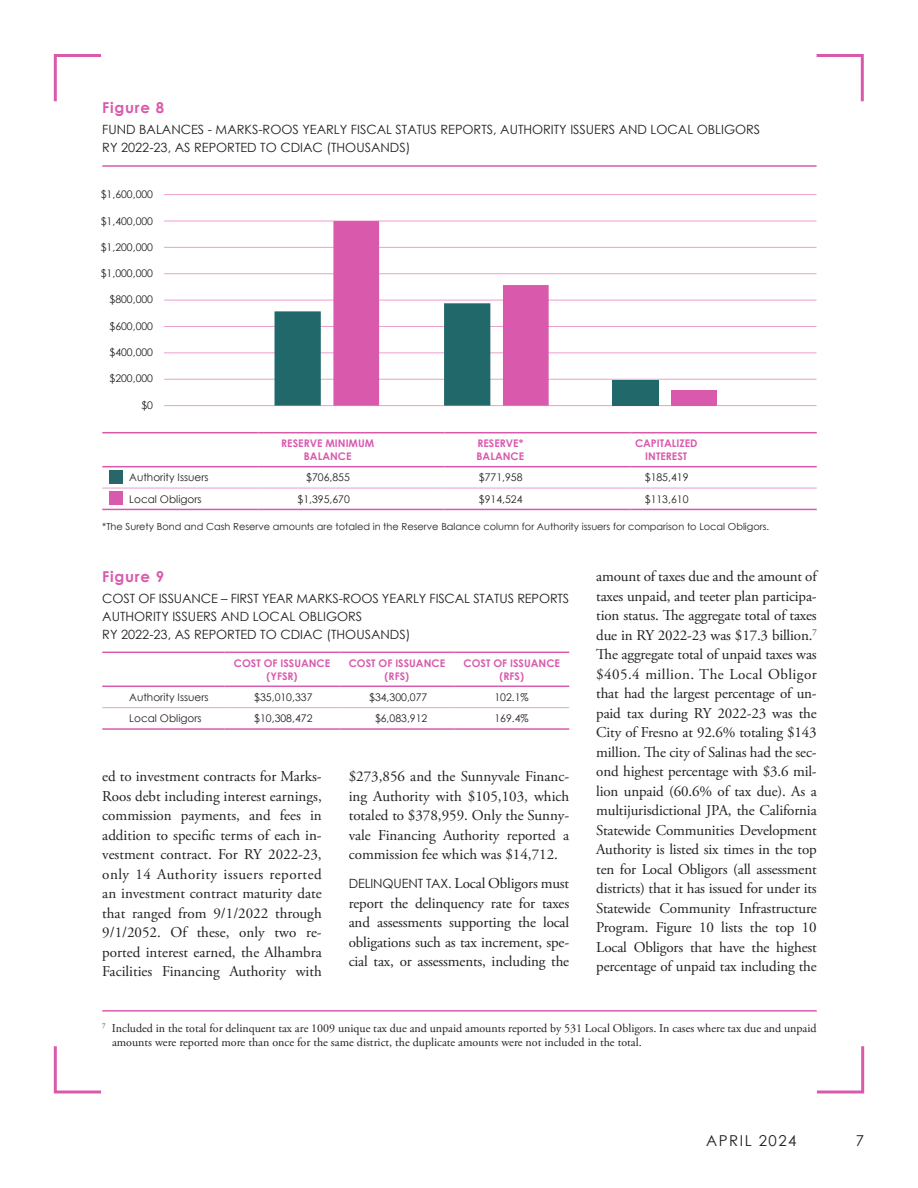
<style>
.page{position:relative;width:918px;height:1188px;background:#fff}
.page>*{position:absolute;margin:0;border:0;box-sizing:border-box;transform-origin:0 0}
.M_Body{font:15px/19.5px "Adobe Garamond Pro";color:#231f20;text-align:justify}
.M_Figure{font:700 15px "Century Gothic";letter-spacing:.05em;color:#d95aad}
.t1{font:15px "Century Gothic";letter-spacing:.1em;color:#231f20}
.M_Figure_Name{font:12.75px/18px "Century Gothic";color:#231f20}
.M_Figure_Name_w__Rule{font:12.75px/18px "Century Gothic";color:#231f20}
.M_Footnote{font:12px/14.4px "Adobe Garamond Pro";color:#231f20}
.M_Figure_Body{font:10.5px "Century Gothic";color:#231f20}
.M_Figure_Subhead_1{font:700 10.5px/12.6px "Century Gothic";color:#d95aad;text-align:center}
.M_Figure_Footnote{font:9.75px "Century Gothic";color:#231f20}
.s1{font-family:"Century Gothic";font-size:12.75px}
</style>
<div class="page">
<svg style="left:53px;top:54px;width:49px;height:48px"></svg>
<svg style="left:816px;top:1046px;width:49px;height:48px"></svg>
<svg style="left:816px;top:54px;width:48px;height:48px"></svg>
<svg style="left:53px;top:1046px;width:49px;height:48px"></svg>
<hr style="left:102px;top:165px;width:715px;height:2px;background:#d95aad">
<hr style="left:102px;top:488px;width:156px;height:1px;background:#ed9fce">
<hr style="left:258px;top:488px;width:186px;height:1px;background:#ed9fce">
<hr style="left:444px;top:488px;width:187px;height:1px;background:#ed9fce">
<hr style="left:631px;top:488px;width:186px;height:1px;background:#ed9fce">
<hr style="left:102px;top:432px;width:156px;height:1px;background:#d95aad">
<hr style="left:258px;top:432px;width:186px;height:1px;background:#d95aad">
<hr style="left:444px;top:432px;width:187px;height:1px;background:#d95aad">
<hr style="left:631px;top:432px;width:186px;height:1px;background:#d95aad">
<hr style="left:102px;top:466px;width:156px;height:1px;background:#d95aad">
<hr style="left:258px;top:466px;width:186px;height:1px;background:#d95aad">
<hr style="left:444px;top:466px;width:187px;height:1px;background:#d95aad">
<hr style="left:631px;top:466px;width:186px;height:1px;background:#d95aad">
<hr style="left:102px;top:509px;width:156px;height:1px;background:#d95aad">
<hr style="left:258px;top:509px;width:186px;height:1px;background:#d95aad">
<hr style="left:444px;top:509px;width:187px;height:1px;background:#d95aad">
<hr style="left:631px;top:509px;width:186px;height:1px;background:#d95aad">
<hr style="left:102px;top:707px;width:123px;height:1px;background:#ed9fce">
<hr style="left:225px;top:707px;width:115px;height:1px;background:#ed9fce">
<hr style="left:340px;top:707px;width:114px;height:1px;background:#ed9fce">
<hr style="left:454px;top:707px;width:115px;height:1px;background:#ed9fce">
<hr style="left:102px;top:652px;width:123px;height:1px;background:#d95aad">
<hr style="left:225px;top:652px;width:115px;height:1px;background:#d95aad">
<hr style="left:340px;top:652px;width:114px;height:1px;background:#d95aad">
<hr style="left:454px;top:652px;width:115px;height:1px;background:#d95aad">
<hr style="left:102px;top:686px;width:123px;height:1px;background:#d95aad">
<hr style="left:225px;top:686px;width:115px;height:1px;background:#d95aad">
<hr style="left:340px;top:686px;width:114px;height:1px;background:#d95aad">
<hr style="left:454px;top:686px;width:115px;height:1px;background:#d95aad">
<hr style="left:102px;top:728px;width:123px;height:2px;background:#d95aad">
<hr style="left:225px;top:728px;width:115px;height:2px;background:#d95aad">
<hr style="left:340px;top:728px;width:114px;height:2px;background:#d95aad">
<hr style="left:454px;top:728px;width:115px;height:2px;background:#d95aad">
<div style="left:109px;top:471px;width:14px;height:13px;background:#27676a"></div>
<div style="left:109px;top:492px;width:14px;height:13px;background:#d95aad"></div>
<hr style="left:164px;top:379px;width:653px;height:1px;background:#ed9fce">
<hr style="left:164px;top:405px;width:653px;height:1px;background:#ed9fce">
<hr style="left:164px;top:352px;width:653px;height:1px;background:#ed9fce">
<hr style="left:164px;top:326px;width:653px;height:1px;background:#ed9fce">
<hr style="left:164px;top:300px;width:653px;height:1px;background:#ed9fce">
<hr style="left:164px;top:247px;width:653px;height:1px;background:#ed9fce">
<hr style="left:164px;top:221px;width:653px;height:1px;background:#ed9fce">
<hr style="left:164px;top:194px;width:653px;height:1px;background:#ed9fce">
<hr style="left:164px;top:273px;width:653px;height:1px;background:#ed9fce">
<svg style="left:275px;top:221px;width:274px;height:185px"></svg>
<div style="left:612px;top:380px;width:46px;height:26px;background:#21686b"></div>
<div style="left:671px;top:390px;width:45px;height:16px;background:#d95aad"></div>
<hr style="left:102px;top:1010px;width:715px;height:2px;background:#d95aad">
<p class="M_Figure" style="left:102px;top:96px;width:63px">Figure 8</p>
<p class="M_Figure_Name_w__Rule" style="left:102px;top:120px;width:660px">FUND BALANCES - MARKS-ROOS YEARLY FISCAL STATUS REPORTS, AUTHORITY ISSUERS AND LOCAL OBLIGORS<br>RY 2022-23, AS REPORTED TO CDIAC (THOUSANDS)</p>
<p class="M_Figure_Body" style="left:101px;top:187px;width:54px">$1,600,000</p>
<p class="M_Figure_Body" style="left:101px;top:213px;width:54px">$1,400,000</p>
<p class="M_Figure_Body" style="left:101px;top:240px;width:54px">$1,200,000</p>
<p class="M_Figure_Body" style="left:101px;top:266px;width:54px">$1,000,000</p>
<p class="M_Figure_Body" style="left:110px;top:292px;width:45px">$800,000</p>
<p class="M_Figure_Body" style="left:110px;top:319px;width:45px">$600,000</p>
<p class="M_Figure_Body" style="left:110px;top:345px;width:45px">$400,000</p>
<p class="M_Figure_Body" style="left:110px;top:371px;width:45px">$200,000</p>
<p class="M_Figure_Body" style="left:142px;top:397px;width:13px">$0</p>
<p class="M_Figure_Subhead_1" style="left:281px;top:437px;width:95px">RESERVE MINIMUM<br>BALANCE</p>
<p class="M_Figure_Subhead_1" style="left:477px;top:437px;width:49px;text-align:left">RESERVE*<br>BALANCE</p>
<p class="M_Figure_Subhead_1" style="left:635px;top:437px;width:64px">CAPITALIZED<br>INTEREST</p>
<p class="M_Figure_Body" style="left:129px;top:470px;width:81px">Authority Issuers</p>
<p class="M_Figure_Body" style="left:306px;top:470px;width:45px">$706,855</p>
<p class="M_Figure_Body" style="left:479px;top:470px;width:45px">$771,958</p>
<p class="M_Figure_Body" style="left:645px;top:470px;width:45px">$185,419</p>
<p class="M_Figure_Body" style="left:129px;top:492px;width:74px">Local Obligors</p>
<p class="M_Figure_Body" style="left:298px;top:492px;width:54px">$1,395,670</p>
<p class="M_Figure_Body" style="left:479px;top:492px;width:45px">$914,524</p>
<p class="M_Figure_Body" style="left:645px;top:492px;width:45px">$113,610</p>
<p class="M_Figure_Footnote" style="left:102px;top:520px;width:669px">*The Surety Bond and Cash Reserve amounts are totaled in the Reserve Balance column for Authority issuers for comparison to Local Obligors.</p>
<p class="M_Figure" style="left:102px;top:565px;width:63px">Figure 9</p>
<p class="M_Figure_Name" style="left:102px;top:589px;width:469px">COST OF ISSUANCE – FIRST YEAR MARKS-ROOS YEARLY FISCAL STATUS REPORTS<br>AUTHORITY ISSUERS AND LOCAL OBLIGORS<br>RY 2022-23, AS REPORTED TO CDIAC (THOUSANDS)</p>
<p class="M_Figure_Subhead_1" style="left:234px;top:656px;width:98px">COST OF ISSUANCE (YFSR)</p>
<p class="M_Figure_Subhead_1" style="left:349px;top:656px;width:98px">COST OF ISSUANCE (RFS)</p>
<p class="M_Figure_Subhead_1" style="left:464px;top:656px;width:98px">COST OF ISSUANCE (RFS)</p>
<p class="M_Figure_Body" style="left:129px;top:690px;width:81px">Authority Issuers</p>
<p class="M_Figure_Body" style="left:254px;top:690px;width:60px">$35,010,337</p>
<p class="M_Figure_Body" style="left:369px;top:690px;width:60px">$34,300,077</p>
<p class="M_Figure_Body" style="left:494px;top:690px;width:36px">102.1%</p>
<p class="M_Figure_Body" style="left:129px;top:711px;width:74px">Local Obligors</p>
<p class="M_Figure_Body" style="left:254px;top:711px;width:60px">$10,308,472</p>
<p class="M_Figure_Body" style="left:375px;top:711px;width:54px">$6,083,912</p>
<p class="M_Figure_Body" style="left:494px;top:711px;width:36px">169.4%</p>
<p class="M_Body" style="left:596px;top:567px;width:222px">amount of taxes due and the amount of taxes unpaid, and teeter plan participa&shy;tion status. The aggregate total of taxes due in RY 2022-23 was $17.3 billion.<sup>7<br></sup>The aggregate total of unpaid taxes was $405.4 million. The Local Obligor that had the largest percentage of un&shy;paid tax during RY 2022-23 was the City of Fresno at 92.6% totaling $143 million. The city of Salinas had the sec&shy;ond highest percentage with $3.6 mil&shy;lion unpaid (60.6% of tax due). As a multijurisdictional JPA, the California Statewide Communities Development Authority is listed six times in the top ten for Local Obligors (all assessment districts) that it has issued for under its Statewide Community Infrastructure Program. Figure 10 lists the top 10<br>Local Obligors that have the highest percentage of unpaid tax including the</p>
<p class="M_Body" style="left:102px;top:767px;width:221px">ed to investment contracts for Marks-Roos debt including interest earnings, commission payments, and fees in addition to specific terms of each in&shy;vestment contract. For RY 2022-23, only 14 Authority issuers reported an investment contract maturity date that ranged from 9/1/2022 through 9/1/2052. Of these, only two re&shy;ported interest earned, the Alhambra Facilities Financing Authority with</p>
<p class="M_Body" style="left:349px;top:767px;width:222px">$273,856 and the Sunnyvale Financ&shy;ing Authority with $105,103, which totaled to $378,959. Only the Sunny&shy;vale Financing Authority reported a commission fee which was $14,712.</p>
<p class="M_Body" style="left:349px;top:874px;width:222px"><span class="s1">DELINQUENT TAX.</span> Local Obligors must report the delinquency rate for taxes and assessments supporting the local obligations such as tax increment, spe&shy;cial tax, or assessments, including the</p>
<p class="M_Footnote" style="left:112px;top:1021px;width:705px;text-indent:-10px"><sup>7</sup> Included in the total for delinquent tax are 1009 unique tax due and unpaid amounts reported by 531 Local Obligors. In cases where tax due and unpaid amounts were reported more than once for the same district, the duplicate amounts were not included in the total.</p>
<p class="t1" style="left:706px;top:1130px;width:92px">APRIL 2024</p>
<p class="t1" style="left:856px;top:1130px;width:10px">7</p>
</div>
